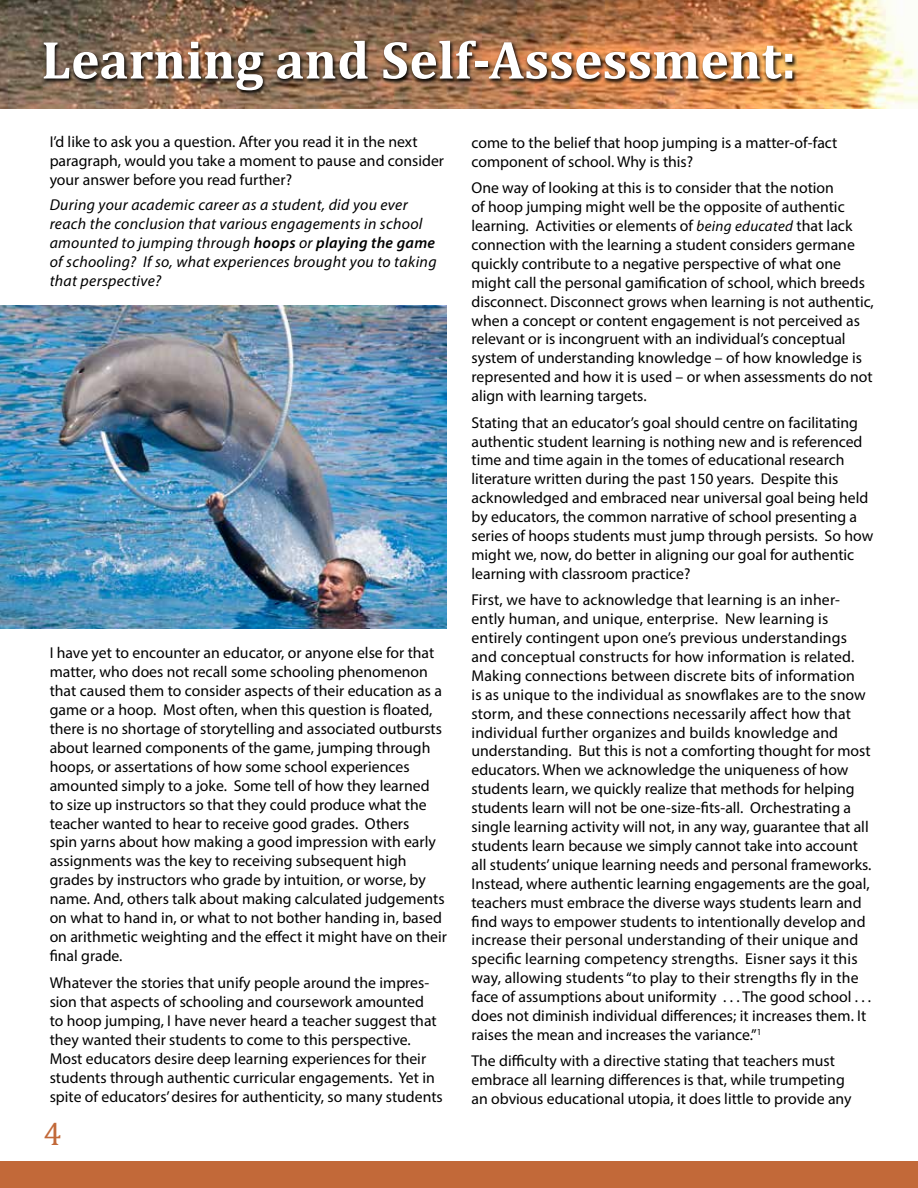
<style>
.page{position:relative;width:918px;height:1188px;background:#fff}
.page>*{position:absolute;margin:0;border:0;box-sizing:border-box;transform-origin:0 0}
.t1{font:700 54px "Cambria";color:#fff}
.t2{font:33px "Cambria";color:#c26939}
.t3{font:15.75px/18.9px "Myriad Pro";color:#000}
.t4{font:italic 15.75px/18.9px "Myriad Pro";letter-spacing:.02em;color:#000}
.s1{font-weight:600}
.s2{font-style:italic;font-size:15px}
</style>
<div class="page">
<img style="left:0;top:0;width:918px;height:109px">
<div style="left:0;top:1161px;width:918px;height:27px;background:#c26939"></div>
<img style="left:0;top:305px;width:447px;height:323px">
<div style="left:41px;top:39px;width:757px;height:57px;background:#000;opacity:.9"></div>
<h1 class="t1" style="left:41px;top:22px;width:757px">Learning and Self-Assessment:</h1>
<p class="t3" style="left:50px;top:132px;width:396px">I’d like to ask you a question. After you read it in the next paragraph, would you take a moment to pause and consider your answer before you read further?</p>
<p class="t4" style="left:50px;top:195px;width:388px">During your academic career as a student, did you ever reach the conclusion that various engagements in school amounted to jumping through <span class="s1">hoops</span> or <span class="s1">playing the game </span>of schooling? If so, what experiences brought you to taking that perspective?</p>
<p class="t3" style="left:50px;top:643px;width:399px">I have yet to encounter an educator, or anyone else for that matter, who does not recall some schooling phenomenon that caused them to consider aspects of their education as a game or a hoop. Most often, when this question is floated, there is no shortage of storytelling and associated outbursts about learned components of the game, jumping through hoops, or assertations of how some school experiences amounted simply to a joke. Some tell of how they learned to size up instructors so that they could produce what the teacher wanted to hear to receive good grades. Others<br>spin yarns about how making a good impression with early assignments was the key to receiving subsequent high grades by instructors who grade by intuition, or worse, by name. And, others talk about making calculated judgements on what to hand in, or what to not bother handing in, based on arithmetic weighting and the effect it might have on their final grade.</p>
<p class="t3" style="left:50px;top:973px;width:395px">Whatever the stories that unify people around the impres&shy;sion that aspects of schooling and coursework amounted<br>to hoop jumping, I have never heard a teacher suggest that they wanted their students to come to this perspective.<br>Most educators desire deep learning experiences for their students through authentic curricular engagements. Yet in spite of educators’ desires for authenticity, so many students</p>
<h2 class="t2" style="left:43px;top:1114px;width:20px">4</h2>
<p class="t3" style="left:471px;top:133px;width:367px">come to the belief that hoop jumping is a matter-of-fact component of school. Why is this?</p>
<p class="t3" style="left:471px;top:178px;width:404px">One way of looking at this is to consider that the notion<br>of hoop jumping might well be the opposite of authentic learning. Activities or elements of <span class="s2">being educated</span> that lack connection with the learning a student considers germane quickly contribute to a negative perspective of what one might call the personal gamification of school, which breeds disconnect. Disconnect grows when learning is not authentic, when a concept or content engagement is not perceived as relevant or is incongruent with an individual’s conceptual system of understanding knowledge – of how knowledge is represented and how it is used – or when assessments do not align with learning targets.</p>
<p class="t3" style="left:472px;top:413px;width:403px">Stating that an educator’s goal should centre on facilitating authentic student learning is nothing new and is referenced time and time again in the tomes of educational research literature written during the past 150 years. Despite this acknowledged and embraced near universal goal being held by educators, the common narrative of school presenting a series of hoops students must jump through persists. So how might we, now, do better in aligning our goal for authentic learning with classroom practice?</p>
<p class="t3" style="left:472px;top:590px;width:402px">First, we have to acknowledge that learning is an inher&shy;ently human, and unique, enterprise. New learning is entirely contingent upon one’s previous understandings and conceptual constructs for how information is related.<br>Making connections between discrete bits of information<br>is as unique to the individual as snowflakes are to the snow storm, and these connections necessarily affect how that individual further organizes and builds knowledge and understanding. But this is not a comforting thought for most educators. When we acknowledge the uniqueness of how students learn, we quickly realize that methods for helping students learn will not be one-size-fits-all. Orchestrating a single learning activity will not, in any way, guarantee that all students learn because we simply cannot take into account all students’ unique learning needs and personal frameworks.<br>Instead, where authentic learning engagements are the goal, teachers must embrace the diverse ways students learn and find ways to empower students to intentionally develop and increase their personal understanding of their unique and specific learning competency strengths. Eisner says it this way, allowing students “to play to their strengths fly in the face of assumptions about uniformity . . . The good school . . . does not diminish individual differences; it increases them. It raises the mean and increases the variance.”<sup>1</sup></p>
<p class="t3" style="left:471px;top:1051px;width:382px">The difficulty with a directive stating that teachers must embrace all learning differences is that, while trumpeting an obvious educational utopia, it does little to provide any</p>
</div>
